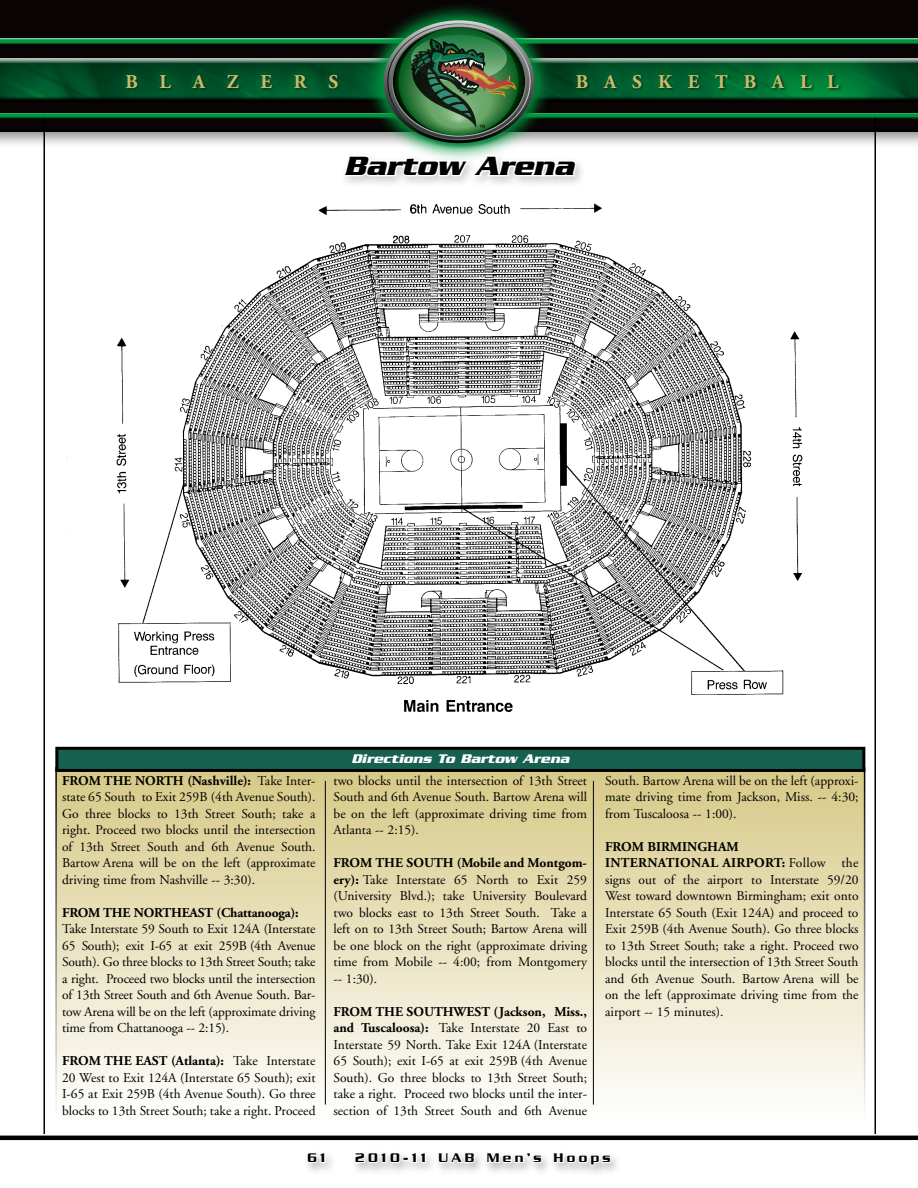
<style>
.page{position:relative;width:918px;height:1188px;background:#fff}
.page>*{position:absolute;margin:0;border:0;box-sizing:border-box;transform-origin:0 0}
.t1{font:italic 700 28.5px "Serpentine Std";color:#000}
.t2{font:700 19.5px "Adobe Garamond Pro";letter-spacing:1.115em;color:#cbbb6a}
.t3{font:13.5px/16.5px "Adobe Garamond";color:#000;text-align:justify}
.t4{font:italic 700 13.5px "Serpentine";color:#fff}
.t5{font:500 13.5px "Serpentine Std";letter-spacing:.25em;color:#000}
.s1{font-weight:700}
</style>
<div class="page">
<div style="left:302px;top:1150px;width:320px;height:28px;background:#000;opacity:.3"></div>
<svg style="left:306px;top:1152px;width:21px;height:12px"></svg>
<svg style="left:354px;top:1152px;width:74px;height:12px"></svg>
<svg style="left:437px;top:1151px;width:39px;height:13px"></svg>
<svg style="left:485px;top:1150px;width:58px;height:18px"></svg>
<svg style="left:552px;top:1152px;width:60px;height:20px"></svg>
<hr style="left:0;top:1136px;width:918px;height:4px;background:#000">
<div style="left:0;top:0;width:918px;height:149px;background:#000;opacity:.45"></div>
<div style="left:0;top:0;width:918px;height:132px;background:#090304"></div>
<svg style="left:0;top:58px;width:918px;height:42px;background:#225f40"></svg>
<svg style="left:118px;top:65px;width:730px;height:33px;background:#005a2b"></svg>
<div style="left:0;top:112px;width:918px;height:7px;background:#000;opacity:.75"></div>
<div style="left:0;top:38px;width:918px;height:7px;background:#000;opacity:.75"></div>
<hr style="left:44px;top:118px;width:1px;height:1016px;background:#000">
<hr style="left:874px;top:118px;width:2px;height:1016px;background:#000">
<div style="left:56px;top:768px;width:809px;height:351px;background:linear-gradient(to bottom,#d6c886,#fefefd)"></div>
<img style="left:65px;top:203px;width:738px;height:510px">
<div style="left:57px;top:748px;width:807px;height:22px;background:#16604f"></div>
<div style="left:55px;top:747px;width:810px;height:25px;border:3px solid #000"></div>
<hr style="left:325px;top:781px;width:1px;height:324px;background:#000">
<hr style="left:593px;top:781px;width:1px;height:324px;background:#000">
<div style="left:338px;top:151px;width:249px;height:38px;background:#000;opacity:.2"></div>
<svg style="left:339px;top:5px;width:240px;height:468px"></svg>
<p class="t2" style="left:126px;top:70px;width:214px">BLAZERS</p>
<p class="t2" style="left:576px;top:70px;width:49px">B AS</p>
<p class="t2" style="left:658px;top:70px;width:111px">KETBALL</p>
<p class="t1" style="left:344px;top:149px;width:231px">Bartow Arena</p>
<p class="t3" style="left:62px;top:773px;width:255px"><span class="s1">FROM THE NORTH (Nashville):</span> Take Inter&shy;state 65 South to Exit 259B (4th Avenue South).<br>Go three blocks to 13th Street South; take a right. Proceed two blocks until the intersection of 13th Street South and 6th Avenue South.<br>Bartow Arena will be on the left (approximate driving time from Nashville -- 3:30).</p>
<p class="t3" style="left:62px;top:905px;width:255px;text-align:left"><span class="s1">FROM THE NORTHEAST (Chattanooga):<br></span>Take Interstate 59 South to Exit 124A (Interstate 65 South); exit I-65 at exit 259B (4th Avenue South). Go three blocks to 13th Street South; take a right. Proceed two blocks until the intersection of 13th Street South and 6th Avenue South. Bar&shy;tow Arena will be on the left (approximate driving time from Chattanooga -- 2:15).</p>
<p class="t3" style="left:62px;top:1053px;width:255px"><span class="s1">FROM THE EAST (Atlanta):</span> Take Interstate 20 West to Exit 124A (Interstate 65 South); exit I-65 at Exit 259B (4th Avenue South). Go three blocks to 13th Street South; take a right. Proceed</p>
<p class="t4" style="left:351px;top:751px;width:219px">Directions To Bartow Arena</p>
<p class="t3" style="left:334px;top:773px;width:255px">two blocks until the intersection of 13th Street South and 6th Avenue South. Bartow Arena will be on the left (approximate driving time from Atlanta -- 2:15).</p>
<p class="t3" style="left:334px;top:855px;width:255px"><span class="s1">FROM THE SOUTH (Mobile and Montgom&shy;ery):</span> Take Interstate 65 North to Exit 259 (University Blvd.); take University Boulevard two blocks east to 13th Street South. Take a left on to 13th Street South; Bartow Arena will be one block on the right (approximate driving time from Mobile -- 4:00; from Montgomery -- 1:30).</p>
<p class="t3" style="left:334px;top:1003px;width:255px"><span class="s1">FROM THE SOUTHWEST (Jackson, Miss., and Tuscaloosa):</span> Take Interstate 20 East to Interstate 59 North. Take Exit 124A (Interstate 65 South); exit I-65 at exit 259B (4th Avenue South). Go three blocks to 13th Street South; take a right. Proceed two blocks until the inter&shy;section of 13th Street South and 6th Avenue</p>
<p class="t3" style="left:605px;top:772px;width:255px">South. Bartow Arena will be on the left (approxi&shy;mate driving time from Jackson, Miss. -- 4:30; from Tuscaloosa -- 1:00).</p>
<p class="t3" style="left:605px;top:838px;width:255px;text-align:left"><span class="s1">FROM BIRMINGHAM<br>INTERNATIONAL AIRPORT:</span> Follow the signs out of the airport to Interstate 59/20<br>West toward downtown Birmingham; exit onto Interstate 65 South (Exit 124A) and proceed to Exit 259B (4th Avenue South). Go three blocks to 13th Street South; take a right. Proceed two blocks until the intersection of 13th Street South and 6th Avenue South. Bartow Arena will be on the left (approximate driving time from the airport -- 15 minutes).</p>
<p class="t5" style="left:307px;top:1150px;width:20px">61</p>
<p class="t5" style="left:355px;top:1150px;width:257px">2010-11 UAB Men’s Hoops</p>
</div>
